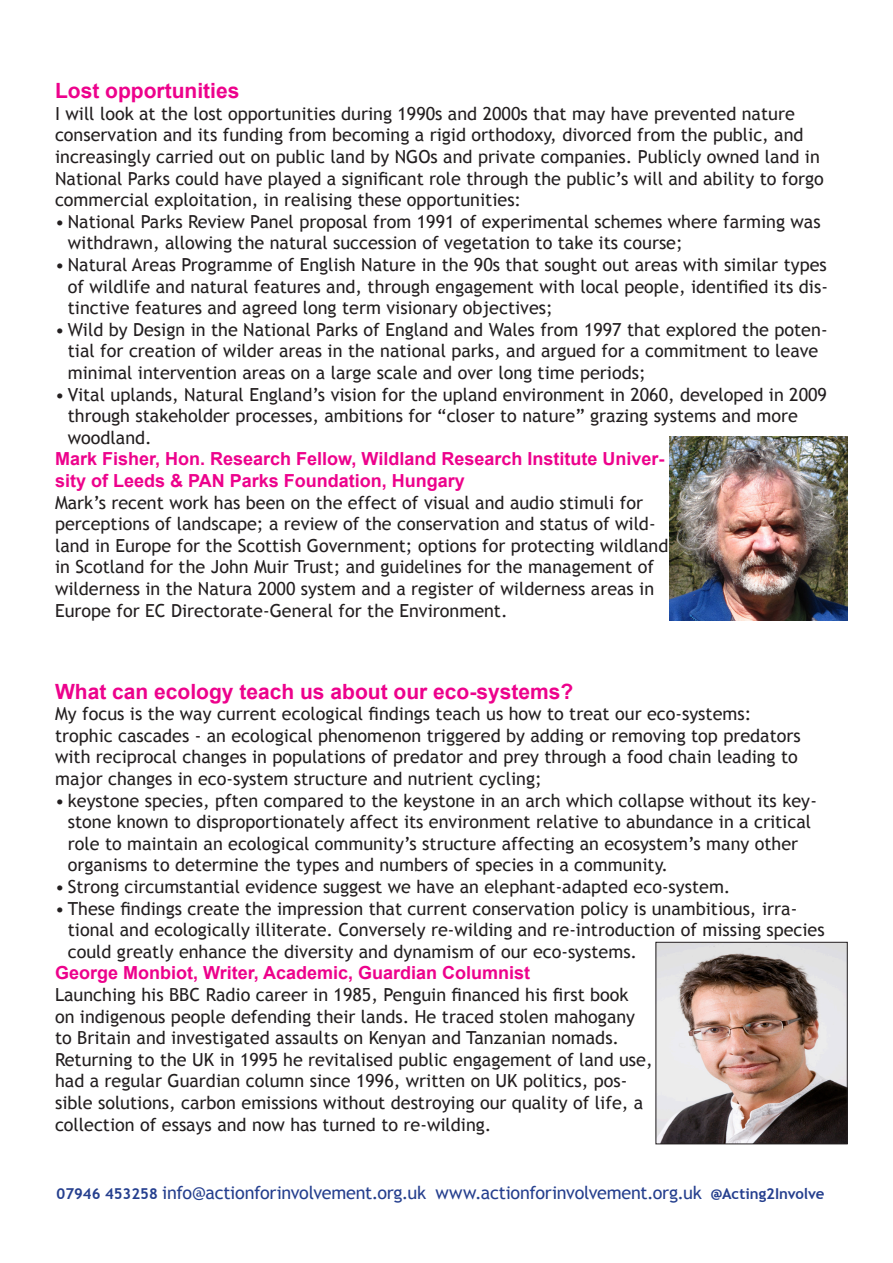
<style>
.page{position:relative;width:893px;height:1263px;background:#fff}
.page>*{position:absolute;margin:0;border:0;box-sizing:border-box;transform-origin:0 0}
.t1{font:700 21px "Arial";color:#ed028c}
.t2{font:18px/21.6px "Trebuchet MS";color:#231f20}
.t3{font:700 18px/21.6px "Arial";color:#ed028c}
.t4{font:18px "Trebuchet MS";letter-spacing:-.015em;color:#253f8e}
.s1{font-weight:700;font-size:15px}
</style>
<div class="page">
<img style="left:670px;top:436px;width:177px;height:185px">
<img style="left:658px;top:944px;width:187px;height:198px">
<div style="left:656px;top:942px;width:191px;height:202px;border:1px solid #231f20"></div>
<p class="t1" style="left:55px;top:77px;width:186px">Lost opportunities</p>
<p class="t2" style="left:55px;top:103px;width:770px">I will look at the lost opportunities during 1990s and 2000s that may have prevented nature conservation and its funding from becoming a rigid orthodoxy, divorced from the public, and increasingly carried out on public land by NGOs and private companies. Publicly owned land in National Parks could have played a significant role through the public’s will and ability to forgo commercial exploitation, in realising these opportunities:</p>
<p class="t2" style="left:68px;top:211px;width:754px;text-indent:-13px">• National Parks Review Panel proposal from 1991 of experimental schemes where farming was withdrawn, allowing the natural succession of vegetation to take its course;</p>
<p class="t2" style="left:68px;top:254px;width:762px;text-align:justify;text-indent:-13px">• Natural Areas Programme of English Nature in the 90s that sought out areas with similar types of wildlife and natural features and, through engagement with local people, identified its dis&shy;tinctive features and agreed long term visionary objectives;</p>
<p class="t2" style="left:68px;top:319px;width:761px;text-indent:-13px">• Wild by Design in the National Parks of England and Wales from 1997 that explored the poten&shy;tial for creation of wilder areas in the national parks, and argued for a commitment to leave minimal intervention areas on a large scale and over long time periods;</p>
<p class="t2" style="left:68px;top:384px;width:761px;text-indent:-13px">• Vital uplands, Natural England’s vision for the upland environment in 2060, developed in 2009 through stakeholder processes, ambitions for “closer to nature” grazing systems and more woodland.</p>
<p class="t3" style="left:55px;top:449px;width:611px">Mark Fisher, Hon. Research Fellow, Wildland Research Institute Univer&shy;sity of Leeds &amp; PAN Parks Foundation, Hungary</p>
<p class="t2" style="left:55px;top:492px;width:615px">Mark’s recent work has been on the effect of visual and audio stimuli for perceptions of landscape; a review of the conservation and status of wild&shy;land in Europe for the Scottish Government; options for protecting wildland in Scotland for the John Muir Trust; and guidelines for the management of wilderness in the Natura 2000 system and a register of wilderness areas in Europe for EC Directorate-General for the Environment.</p>
<p class="t1" style="left:55px;top:677px;width:520px">What can ecology teach us about our eco-systems?</p>
<p class="t2" style="left:55px;top:703px;width:698px">My focus is the way current ecological findings teach us how to treat our eco-systems:</p>
<p class="t2" style="left:55px;top:725px;width:747px">trophic cascades - an ecological phenomenon triggered by adding or removing top predators with reciprocal changes in populations of predator and prey through a food chain leading to major changes in eco-system structure and nutrient cycling;</p>
<p class="t2" style="left:68px;top:790px;width:751px;text-indent:-13px">• keystone species, pften compared to the keystone in an arch which collapse without its key&shy;stone known to disproportionately affect its environment relative to abundance in a critical role to maintain an ecological community’s structure affecting an ecosystem’s many other organisms to determine the types and numbers of species in a community.</p>
<p class="t2" style="left:55px;top:876px;width:677px">• Strong circumstantial evidence suggest we have an elephant-adapted eco-system.</p>
<p class="t2" style="left:68px;top:898px;width:758px;text-indent:-13px">• These findings create the impression that current conservation policy is unambitious, irra&shy;tional and ecologically illiterate. Conversely re-wilding and re-introduction of missing species could greatly enhance the diversity and dynamism of our eco-systems.</p>
<p class="t3" style="left:55px;top:963px;width:477px">George Monbiot, Writer, Academic, Guardian Columnist</p>
<p class="t2" style="left:55px;top:984px;width:599px">Launching his BBC Radio career in 1985, Penguin financed his first book on indigenous people defending their lands. He traced stolen mahogany to Britain and investigated assaults on Kenyan and Tanzanian nomads.<br>Returning to the UK in 1995 he revitalised public engagement of land use, had a regular Guardian column since 1996, written on UK politics, pos&shy;sible solutions, carbon emissions without destroying our quality of life, a collection of essays and now has turned to re-wilding.</p>
<p class="t4" style="left:57px;top:1182px;width:769px"><span class="s1">07946 453258</span> info@actionforinvolvement.org.uk www.actionforinvolvement.org.uk <span class="s1">@Acting2Involve</span></p>
</div>
